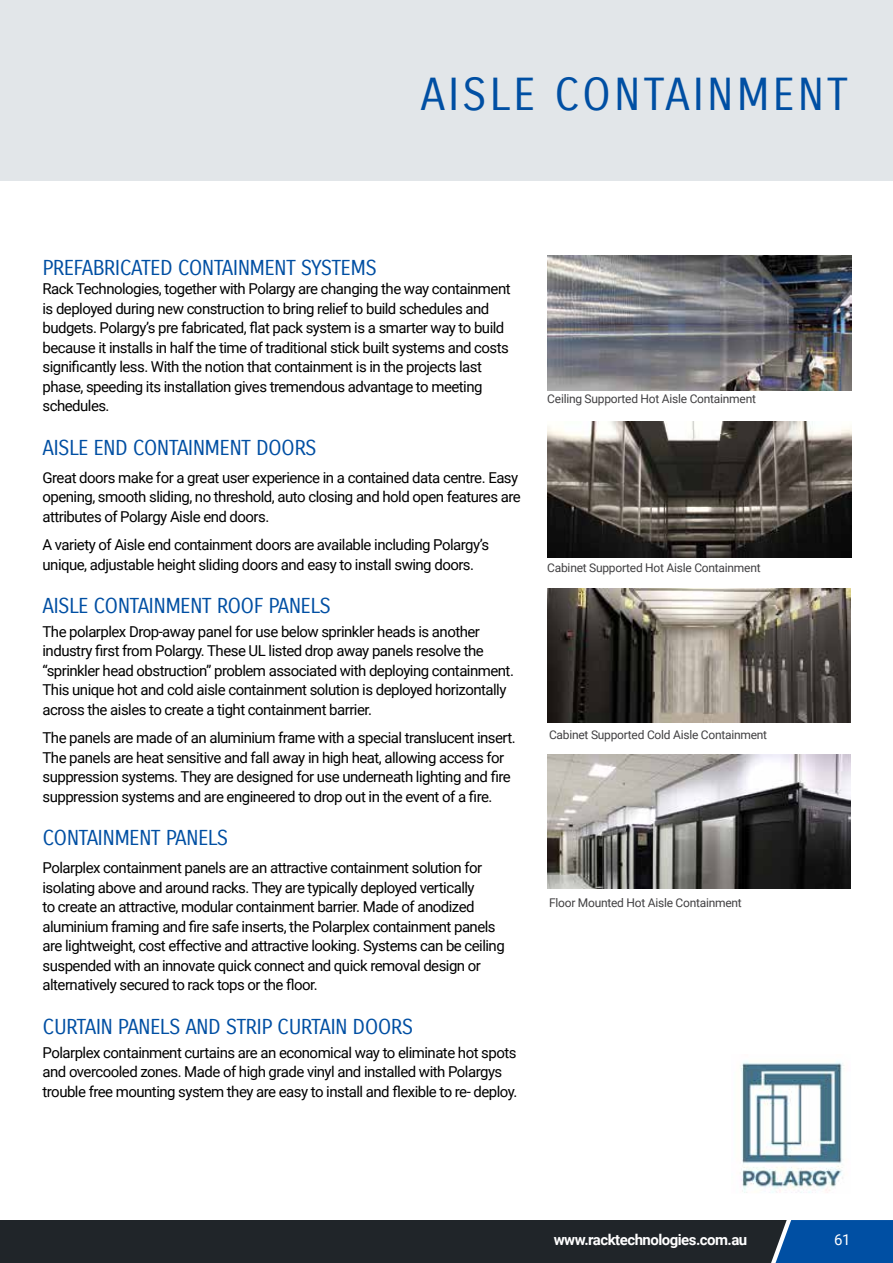
<style>
.page{position:relative;width:893px;height:1263px;background:#fff}
.page>*{position:absolute;margin:0;border:0;box-sizing:border-box;transform-origin:0 0}
.t1{font:45px "Carrois Gothic";letter-spacing:.055em;color:#004fa3}
.t2{font:21px "Carrois Gothic";letter-spacing:-.035em;color:#004fa3}
.t3{font:15px/19.5px "Roboto";letter-spacing:-.035em;color:#000}
.t4{font:700 15px "Roboto";letter-spacing:-.035em;color:#fff}
.t5{font:15px "Roboto";color:#fff}
.t6{font:12px "Roboto";letter-spacing:-.02em;color:#414042}
</style>
<div class="page">
<div style="left:0;top:1220px;width:893px;height:43px;background:#202529"></div>
<svg style="left:771px;top:1220px;width:122px;height:43px;background:#0b529e"></svg>
<div style="left:0;top:0;width:893px;height:181px;background:#e2e6e9"></div>
<img style="left:547px;top:255px;width:304px;height:135px">
<img style="left:547px;top:422px;width:304px;height:135px">
<img style="left:547px;top:589px;width:303px;height:134px">
<img style="left:547px;top:754px;width:303px;height:135px">
<img style="left:741px;top:1061px;width:103px;height:132px">
<h1 class="t1" style="left:421px;top:68px;width:429px">AISLE CONTAINMENT</h1>
<h2 class="t2" style="left:43px;top:255px;width:336px">PREFABRICATED CONTAINMENT SYSTEMS</h2>
<p class="t3" style="left:43px;top:278px;width:470px">Rack Technologies, together with Polargy are changing the way containment is deployed during new construction to bring relief to build schedules and budgets. Polargy’s pre fabricated, flat pack system is a smarter way to build because it installs in half the time of traditional stick built systems and costs significantly less. With the notion that containment is in the projects last phase, speeding its installation gives tremendous advantage to meeting schedules.</p>
<h2 class="t2" style="left:43px;top:435px;width:276px">AISLE END CONTAINMENT DOORS</h2>
<p class="t3" style="left:43px;top:467px;width:480px">Great doors make for a great user experience in a contained data centre. Easy opening, smooth sliding, no threshold, auto closing and hold open features are attributes of Polargy Aisle end doors.</p>
<p class="t3" style="left:43px;top:534px;width:448px">A variety of Aisle end containment doors are available including Polargy’s unique, adjustable height sliding doors and easy to install swing doors.</p>
<h2 class="t2" style="left:43px;top:594px;width:290px">AISLE CONTAINMENT ROOF PANELS</h2>
<p class="t3" style="left:43px;top:621px;width:473px">The polarplex Drop-away panel for use below sprinkler heads is another industry first from Polargy. These UL listed drop away panels resolve the “sprinkler head obstruction” problem associated with deploying containment.<br>This unique hot and cold aisle containment solution is deployed horizontally across the aisles to create a tight containment barrier.</p>
<p class="t3" style="left:43px;top:728px;width:475px">The panels are made of an aluminium frame with a special translucent insert.<br>The panels are heat sensitive and fall away in high heat, allowing access for suppression systems. They are designed for use underneath lighting and fire suppression systems and are engineered to drop out in the event of a fire.</p>
<h2 class="t2" style="left:43px;top:826px;width:187px">CONTAINMENT PANELS</h2>
<p class="t3" style="left:43px;top:858px;width:464px">Polarplex containment panels are an attractive containment solution for isolating above and around racks. They are typically deployed vertically<br>to create an attractive, modular containment barrier. Made of anodized aluminium framing and fire safe inserts, the Polarplex containment panels are lightweight, cost effective and attractive looking. Systems can be ceiling suspended with an innovate quick connect and quick removal design or alternatively secured to rack tops or the floor.</p>
<h2 class="t2" style="left:43px;top:1014px;width:372px">CURTAIN PANELS AND STRIP CURTAIN DOORS</h2>
<p class="t3" style="left:43px;top:1042px;width:477px">Polarplex containment curtains are an economical way to eliminate hot spots and overcooled zones. Made of high grade vinyl and installed with Polargys trouble free mounting system they are easy to install and flexible to re- deploy.</p>
<p class="t6" style="left:547px;top:390px;width:210px">Ceiling Supported Hot Aisle Containment</p>
<p class="t6" style="left:547px;top:559px;width:215px">Cabinet Supported Hot Aisle Containment</p>
<p class="t6" style="left:549px;top:727px;width:220px">Cabinet Supported Cold Aisle Containment</p>
<p class="t6" style="left:549px;top:894px;width:194px">Floor Mounted Hot Aisle Containment</p>
<p class="t4" style="left:554px;top:1229px;width:195px">www.racktechnologies.com.au</p>
<p class="t5" style="left:834px;top:1229px;width:18px">61</p>
</div>
